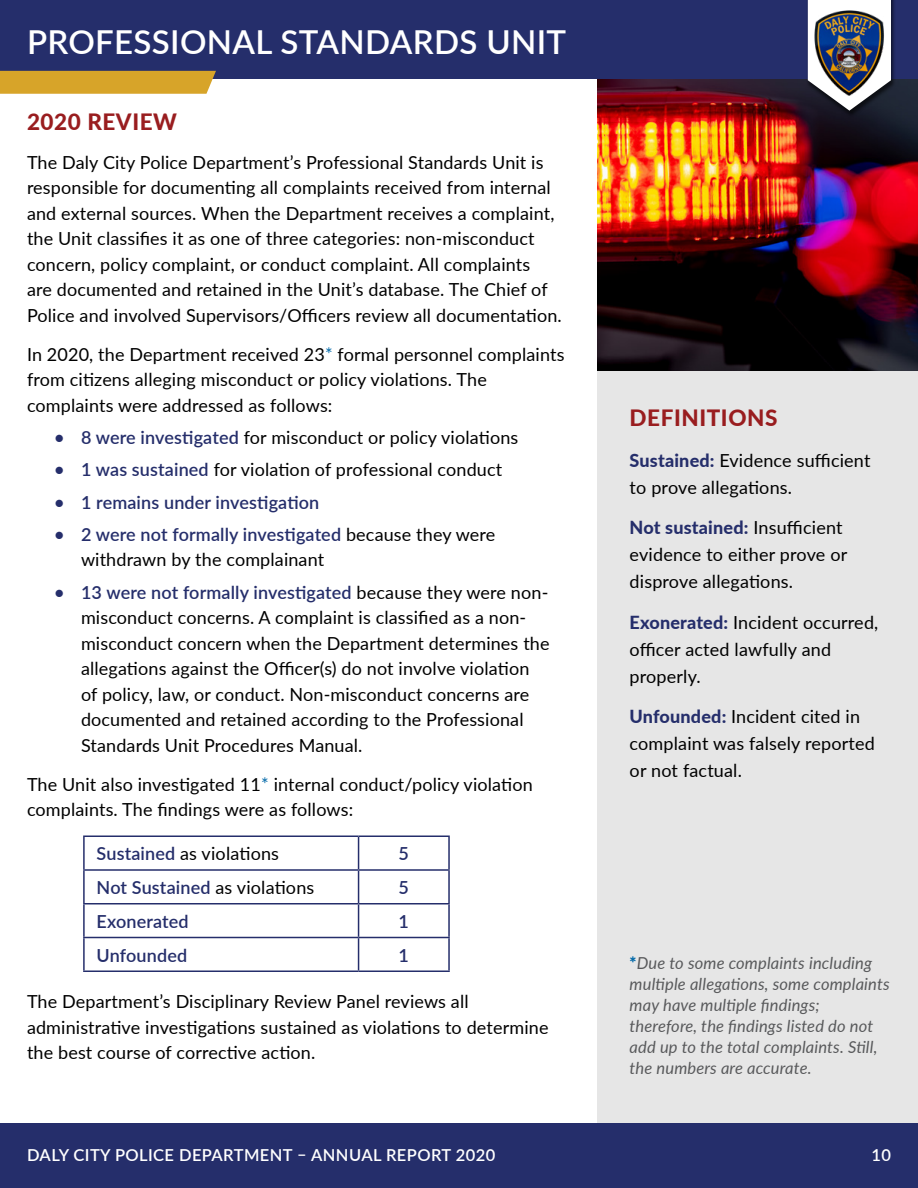
<style>
.page{position:relative;width:918px;height:1188px;background:#fff}
.page>*{position:absolute;margin:0;border:0;box-sizing:border-box;transform-origin:0 0}
.t1{font:600 33px "Lato";letter-spacing:.01em;color:#fff}
.t2{font:800 22.5px "Lato";letter-spacing:.025em;color:#991d1f}
.t3{font:18px/25.5px "Lato";letter-spacing:.01em;color:#000}
.t4{font:600 18px "Lato";letter-spacing:.01em;color:#252e6b}
.t5{font:italic 16.5px/21px "Lato";letter-spacing:.01em;color:#58595b}
.t6{font:600 16.5px "Lato";letter-spacing:.025em;color:#fff}
.s1{color:#0068a8}
.s2{font-weight:600;color:#252e6b}
.s3{font-weight:400;color:#000}
.s4{font-weight:800;color:#252e6b}
.s5{font-weight:900;font-style:normal;color:#0068a8}
</style>
<div class="page">
<div style="left:0;top:0;width:918px;height:79px;background:#252e6b"></div>
<div style="left:0;top:1123px;width:918px;height:65px;background:#252e6b"></div>
<div style="left:0;top:71px;width:216px;height:23px;background:#d7a429"></div>
<div style="left:597px;top:79px;width:321px;height:1044px;background:#e6e6e6"></div>
<img style="left:597px;top:79px;width:321px;height:291px">
<svg style="left:85px;top:837px;width:363px;height:133px"></svg>
<hr style="left:83px;top:836px;width:276px;height:1px;background:#252e6b">
<hr style="left:83px;top:837px;width:2px;height:32px;background:#252e6b">
<hr style="left:359px;top:836px;width:91px;height:1px;background:#252e6b">
<hr style="left:358px;top:837px;width:1px;height:32px;background:#252e6b">
<hr style="left:448px;top:837px;width:2px;height:32px;background:#252e6b">
<hr style="left:83px;top:869px;width:276px;height:2px;background:#252e6b">
<hr style="left:83px;top:871px;width:2px;height:32px;background:#252e6b">
<hr style="left:359px;top:869px;width:91px;height:2px;background:#252e6b">
<hr style="left:358px;top:871px;width:1px;height:32px;background:#252e6b">
<hr style="left:448px;top:871px;width:2px;height:32px;background:#252e6b">
<hr style="left:83px;top:903px;width:276px;height:1px;background:#252e6b">
<hr style="left:83px;top:904px;width:2px;height:33px;background:#252e6b">
<hr style="left:359px;top:903px;width:91px;height:1px;background:#252e6b">
<hr style="left:358px;top:904px;width:1px;height:33px;background:#252e6b">
<hr style="left:448px;top:904px;width:2px;height:33px;background:#252e6b">
<hr style="left:83px;top:937px;width:276px;height:1px;background:#252e6b">
<hr style="left:83px;top:938px;width:2px;height:32px;background:#252e6b">
<hr style="left:359px;top:937px;width:91px;height:1px;background:#252e6b">
<hr style="left:358px;top:938px;width:1px;height:32px;background:#252e6b">
<hr style="left:448px;top:938px;width:2px;height:32px;background:#252e6b">
<hr style="left:83px;top:970px;width:276px;height:2px;background:#252e6b">
<hr style="left:359px;top:970px;width:91px;height:2px;background:#252e6b">
<div style="left:806px;top:0;width:90px;height:118px;background:#000;opacity:.6"></div>
<svg style="left:808px;top:0;width:83px;height:111px;background:#adadb2"></svg>
<img style="left:814px;top:10px;width:71px;height:87px">
<h1 class="t1" style="left:27px;top:18px;width:541px">PROFESSIONAL STANDARDS UNIT</h1>
<p class="t2" style="left:27px;top:105px;width:151px">2020 REVIEW</p>
<p class="t3" style="left:27px;top:149px;width:536px">The Daly City Police Department’s Professional Standards Unit is responsible for documenting all complaints received from internal and external sources. When the Department receives a complaint, the Unit classifies it as one of three categories: non-misconduct concern, policy complaint, or conduct complaint. All complaints<br>are documented and retained in the Unit’s database. The Chief of Police and involved Supervisors/Officers review all documentation.</p>
<p class="t3" style="left:27px;top:341px;width:539px">In 2020, the Department received 23<span class="s1">*</span> formal personnel complaints from citizens alleging misconduct or policy violations. The complaints were addressed as follows:</p>
<p class="t3" style="left:54px;top:424px;width:466px"><span class="s2">• 8 were investigated</span> for misconduct or policy violations</p>
<p class="t3" style="left:54px;top:456px;width:450px"><span class="s2">• 1 was sustained</span> for violation of professional conduct</p>
<p class="t4" style="left:54px;top:489px;width:267px">• 1 remains under investigation</p>
<p class="t3" style="left:81px;top:521px;width:416px;text-indent:-27px"><span class="s2">• 2 were not formally investigated</span> because they were withdrawn by the complainant</p>
<p class="t3" style="left:81px;top:579px;width:470px;text-indent:-27px"><span class="s2">• 13 were not formally investigated</span> because they were non&shy;misconduct concerns. A complaint is classified as a non&shy;misconduct concern when the Department determines the allegations against the Officer(s) do not involve violation of policy, law, or conduct. Non-misconduct concerns are documented and retained according to the Professional Standards Unit Procedures Manual.</p>
<p class="t3" style="left:27px;top:771px;width:507px">The Unit also investigated 11<span class="s1">*</span> internal conduct/policy violation complaints. The findings were as follows:</p>
<p class="t3" style="left:97px;top:840px;width:184px"><span class="s2">Sustained</span> as violations</p>
<p class="t4" style="left:399px;top:841px;width:12px">5</p>
<p class="t4" style="left:97px;top:875px;width:219px">Not Sustained <span class="s3">as violations</span></p>
<p class="t4" style="left:399px;top:875px;width:12px">5</p>
<p class="t4" style="left:97px;top:908px;width:94px">Exonerated</p>
<p class="t4" style="left:399px;top:908px;width:12px">1</p>
<p class="t4" style="left:97px;top:942px;width:92px">Unfounded</p>
<p class="t4" style="left:399px;top:942px;width:12px">1</p>
<p class="t3" style="left:27px;top:988px;width:523px">The Department’s Disciplinary Review Panel reviews all administrative investigations sustained as violations to determine the best course of corrective action.</p>
<p class="t2" style="left:630px;top:401px;width:149px">DEFINITIONS</p>
<p class="t3" style="left:630px;top:446px;width:242px;line-height:27px"><span class="s4">Sustained:</span> Evidence sufficient to prove allegations.</p>
<p class="t3" style="left:630px;top:513px;width:219px;line-height:27px"><span class="s4">Not sustained:</span> Insufficient evidence to either prove or disprove allegations.</p>
<p class="t3" style="left:630px;top:608px;width:250px;line-height:27px"><span class="s4">Exonerated:</span> Incident occurred, officer acted lawfully and properly.</p>
<p class="t3" style="left:630px;top:702px;width:247px;line-height:27px"><span class="s4">Unfounded:</span> Incident cited in complaint was falsely reported or not factual.</p>
<p class="t5" style="left:630px;top:952px;width:262px"><span class="s5">*</span>Due to some complaints including multiple allegations, some complaints may have multiple findings; therefore, the findings listed do not add up to the total complaints. Still, the numbers are accurate.</p>
<p class="t6" style="left:27px;top:1143px;width:470px">DALY CITY POLICE DEPARTMENT – ANNUAL REPORT 2020</p>
<p class="t6" style="left:871px;top:1143px;width:21px">10</p>
</div>
